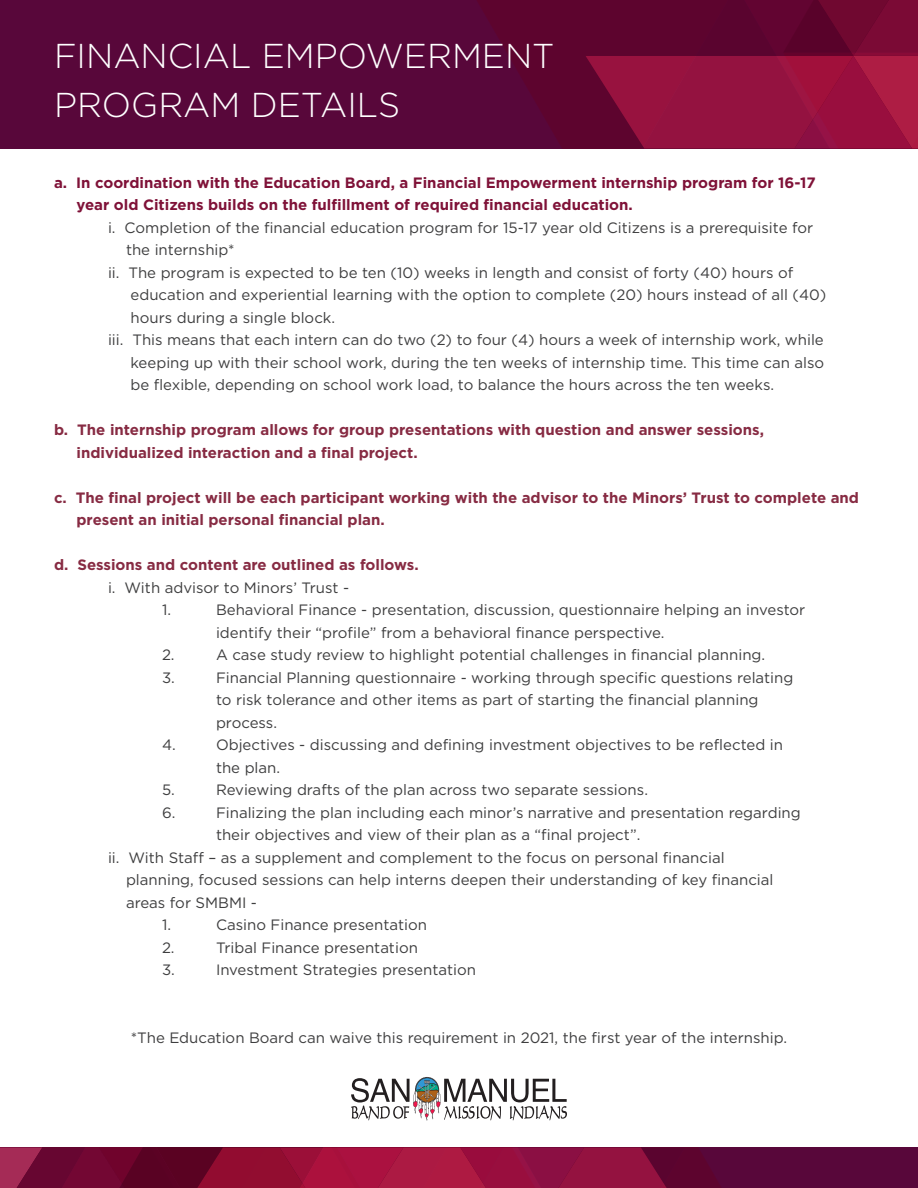
<style>
.page{position:relative;width:918px;height:1188px;background:#fff}
.page>*{position:absolute;margin:0;border:0;box-sizing:border-box;transform-origin:0 0}
.Heading{font:300 34.5px "Gotham HTF";color:#fff}
.t1{font:15px/22.5px "Gotham HTF";color:#3e3e3f}
.t2{font:700 15px/22.5px "Gotham HTF";color:#872b43}
.t3{font:700 15px/22.5px "Gotham HTF";color:#7f1238}
.s1{font-weight:400;color:#3e3e3f}
</style>
<div class="page">
<div style="left:0;top:0;width:918px;height:148px;background:#58073a"></div>
<svg style="left:477px;top:0;width:441px;height:148px"></svg>
<div style="left:0;top:1148px;width:918px;height:40px;background:#58073a"></div>
<svg style="left:0;top:1148px;width:721px;height:40px;background:#880d38"></svg>
<svg style="left:351px;top:1077px;width:216px;height:43px"></svg>
<p class="Heading" style="left:54px;top:37px;width:502px">FINANCIAL EMPOWERMENT</p>
<p class="Heading" style="left:54px;top:86px;width:348px">PROGRAM DETAILS</p>
<p class="t3" style="left:76px;top:171px;width:741px;text-indent:-22px">a. In coordination with the Education Board, a Financial Empowerment internship program for 16-17 year old Citizens builds on the fulfillment of required financial education.</p>
<p class="t1" style="left:126px;top:216px;width:689px;text-indent:-18px">i. Completion of the financial education program for 15-17 year old Citizens is a prerequisite for the internship*</p>
<p class="t1" style="left:130px;top:261px;width:697px;text-indent:-22px">ii. The program is expected to be ten (10) weeks in length and consist of forty (40) hours of education and experiential learning with the option to complete (20) hours instead of all (40) hours during a single block.</p>
<p class="t1" style="left:130px;top:329px;width:695px;text-align:justify;text-indent:-22px">iii. This means that each intern can do two (2) to four (4) hours a week of internship work, while keeping up with their school work, during the ten weeks of internship time. This time can also be flexible, depending on school work load, to balance the hours across the ten weeks.</p>
<p class="t2" style="left:76px;top:418px;width:689px;text-indent:-22px">b. The internship program allows for group presentations with question and answer sessions, individualized interaction and a final project.</p>
<p class="t2" style="left:76px;top:486px;width:784px;text-indent:-22px">c. The final project will be each participant working with the advisor to the Minors’ Trust to complete and present an initial personal financial plan.</p>
<p class="t2" style="left:108px;top:553px;width:312px;text-indent:-54px">d. Sessions and content are outlined as follows. <span class="s1">i. With advisor to Minors’ Trust -</span></p>
<p class="t1" style="left:162px;top:599px;width:11px">1.</p>
<p class="t1" style="left:216px;top:599px;width:591px">Behavioral Finance - presentation, discussion, questionnaire helping an investor identify their “profile” from a behavioral finance perspective.</p>
<p class="t1" style="left:162px;top:644px;width:14px">2.</p>
<p class="t1" style="left:216px;top:644px;width:551px">A case study review to highlight potential challenges in financial planning.</p>
<p class="t1" style="left:162px;top:666px;width:14px">3.</p>
<p class="t1" style="left:216px;top:666px;width:579px">Financial Planning questionnaire - working through specific questions relating to risk tolerance and other items as part of starting the financial planning process.</p>
<p class="t1" style="left:162px;top:734px;width:15px">4.</p>
<p class="t1" style="left:216px;top:734px;width:569px">Objectives - discussing and defining investment objectives to be reflected in the plan.</p>
<p class="t1" style="left:162px;top:779px;width:14px">5.</p>
<p class="t1" style="left:216px;top:779px;width:434px">Reviewing drafts of the plan across two separate sessions.</p>
<p class="t1" style="left:162px;top:801px;width:15px">6.</p>
<p class="t1" style="left:216px;top:801px;width:586px">Finalizing the plan including each minor’s narrative and presentation regarding their objectives and view of their plan as a “final project”.</p>
<p class="t1" style="left:126px;top:846px;width:649px;text-indent:-18px">ii. With Staff – as a supplement and complement to the focus on personal financial planning, focused sessions can help interns deepen their understanding of key financial areas for SMBMI -</p>
<p class="t1" style="left:162px;top:914px;width:11px">1.</p>
<p class="t1" style="left:216px;top:914px;width:213px">Casino Finance presentation</p>
<p class="t1" style="left:162px;top:936px;width:14px">2.</p>
<p class="t1" style="left:216px;top:936px;width:203px">Tribal Finance presentation</p>
<p class="t1" style="left:162px;top:959px;width:14px">3.</p>
<p class="t1" style="left:216px;top:959px;width:261px">Investment Strategies presentation</p>
<p class="t1" style="left:131px;top:1026px;width:658px">*The Education Board can waive this requirement in 2021, the first year of the internship.</p>
</div>
